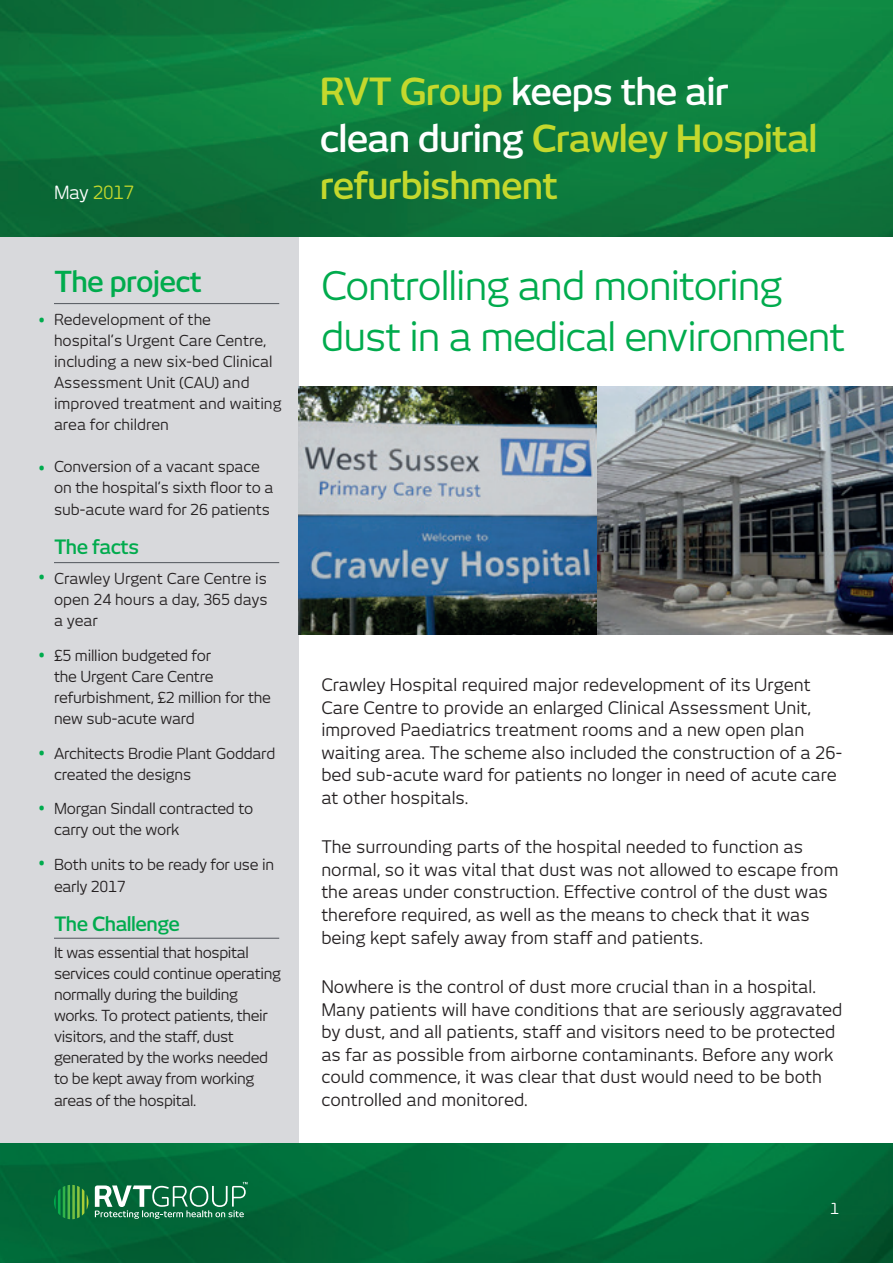
<style>
.page{position:relative;width:893px;height:1263px;background:#fff}
.page>*{position:absolute;margin:0;border:0;box-sizing:border-box;transform-origin:0 0}
.t1{font:39px/51px "New June";letter-spacing:-.025em;color:#00ab4d}
.t2{font:600 36.9px/47.2px "New June";letter-spacing:-.025em;color:#c4d82d}
.t3{font:600 28.5px "New June";letter-spacing:-.025em;color:#00ab4d}
.t4{font:600 19.5px "New June";letter-spacing:-.025em;color:#00ab4d}
.t5{font:18px "New June";letter-spacing:-.02em;color:#c4d82d}
.t6{font:18px "New June";color:#00ab4d}
.t7{font:17.1px/22.5px "New June";color:#231f20}
.t8{font:15px/21px "New June";letter-spacing:-.015em;color:#231f20}
.t9{font:15px "New June";color:#fff}
.s1{color:#fff}
</style>
<div class="page">
<div style="left:0;top:227px;width:299px;height:927px;background:#d8d9dc"></div>
<img style="left:0;top:0;width:893px;height:236px">
<hr style="left:54px;top:303px;width:225px;height:1px;background:#5f6369">
<hr style="left:54px;top:562px;width:225px;height:1px;background:#5f6369">
<hr style="left:54px;top:938px;width:225px;height:1px;background:#5f6369">
<img style="left:0;top:1144px;width:893px;height:119px">
<svg style="left:95px;top:1182px;width:152px;height:37px"></svg>
<svg style="left:54px;top:1185px;width:34px;height:34px"></svg>
<img style="left:299px;top:387px;width:594px;height:248px">
<p class="t5" style="left:54px;top:182px;width:82px"><span class="s1">May</span> 2017</p>
<p class="t6" style="left:38px;top:308px;width:9px">•</p>
<p class="t6" style="left:38px;top:457px;width:9px">•</p>
<p class="t6" style="left:38px;top:566px;width:9px">•</p>
<p class="t6" style="left:38px;top:644px;width:9px">•</p>
<p class="t6" style="left:38px;top:742px;width:9px">•</p>
<p class="t6" style="left:38px;top:796px;width:9px">•</p>
<p class="t6" style="left:38px;top:852px;width:9px">•</p>
<h3 class="t3" style="left:54px;top:265px;width:150px">The project</h3>
<p class="t8" style="left:54px;top:309px;width:229px">Redevelopment of the hospital’s Urgent Care Centre, including a new six-bed Clinical<br>Assessment Unit (CAU) and improved treatment and waiting area for children</p>
<p class="t8" style="left:54px;top:456px;width:221px">Conversion of a vacant space on the hospital’s sixth floor to a sub-acute ward for 26 patients</p>
<p class="t4" style="left:54px;top:536px;width:87px">The facts</p>
<p class="t8" style="left:54px;top:568px;width:215px;text-align:justify">Crawley Urgent Care Centre is open 24 hours a day, 365 days a year</p>
<p class="t8" style="left:54px;top:645px;width:219px">£5 million budgeted for<br>the Urgent Care Centre refurbishment, £2 million for the new sub-acute ward</p>
<p class="t8" style="left:54px;top:742px;width:223px">Architects Brodie Plant Goddard created the designs</p>
<p class="t8" style="left:54px;top:798px;width:201px">Morgan Sindall contracted to carry out the work</p>
<p class="t8" style="left:54px;top:854px;width:222px;line-height:21.6px">Both units to be ready for use in early 2017</p>
<p class="t4" style="left:54px;top:912px;width:127px">The Challenge</p>
<p class="t8" style="left:54px;top:942px;width:229px">It was essential that hospital services could continue operating normally during the building works. To protect patients, their visitors, and the staff, dust generated by the works needed to be kept away from working areas of the hospital.</p>
<h2 class="t2" style="left:320px;top:67px;width:499px">RVT Group <span class="s1">keeps the air clean during</span> Crawley Hospital</h2>
<h2 class="t2" style="left:320px;top:162px;width:240px">refurbishment</h2>
<h1 class="t1" style="left:321px;top:259px;width:526px">Controlling and monitoring dust in a medical environment</h1>
<p class="t7" style="left:321px;top:674px;width:523px">Crawley Hospital required major redevelopment of its Urgent Care Centre to provide an enlarged Clinical Assessment Unit, improved Paediatrics treatment rooms and a new open plan waiting area. The scheme also included the construction of a 26- bed sub-acute ward for patients no longer in need of acute care at other hospitals.</p>
<p class="t7" style="left:321px;top:836px;width:519px">The surrounding parts of the hospital needed to function as normal, so it was vital that dust was not allowed to escape from the areas under construction. Effective control of the dust was therefore required, as well as the means to check that it was being kept safely away from staff and patients.</p>
<p class="t7" style="left:321px;top:975px;width:523px">Nowhere is the control of dust more crucial than in a hospital.<br>Many patients will have conditions that are seriously aggravated by dust, and all patients, staff and visitors need to be protected as far as possible from airborne contaminants. Before any work could commence, it was clear that dust would need to be both controlled and monitored.</p>
<p class="t9" style="left:830px;top:1200px;width:10px">1</p>
</div>
